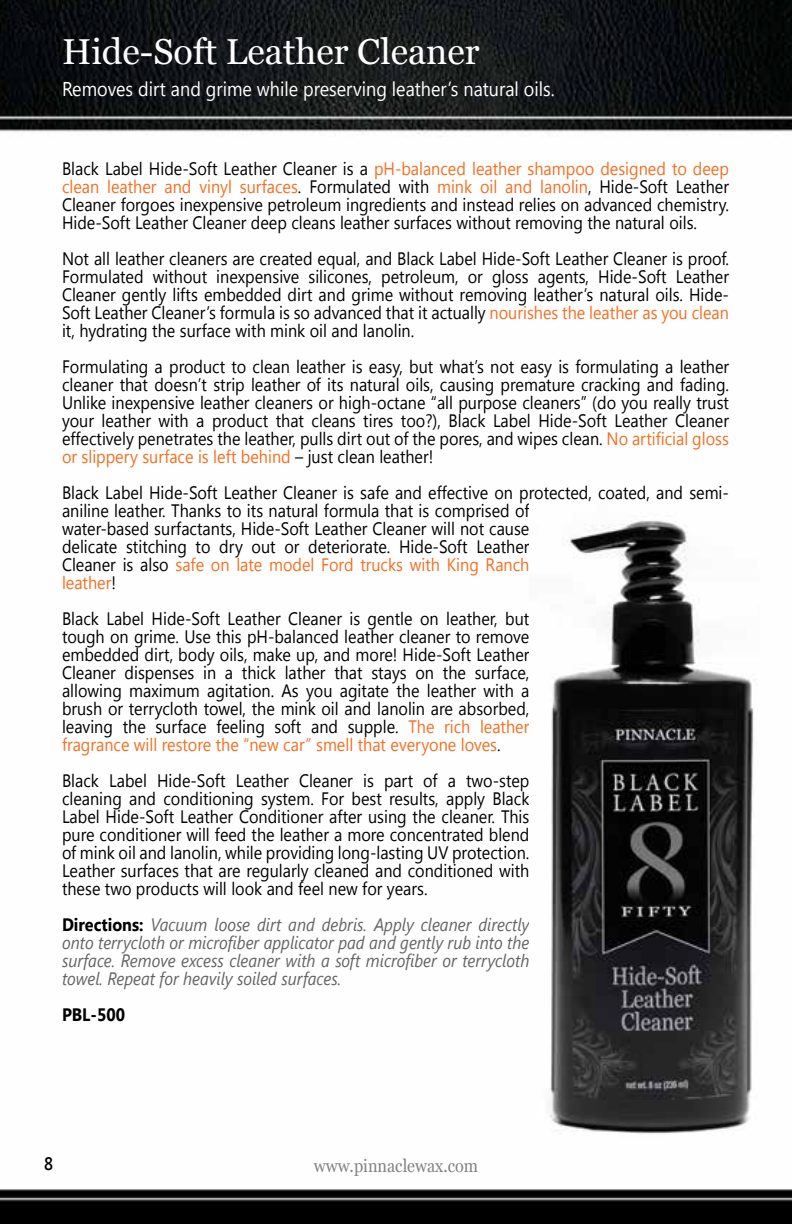
<style>
.page{position:relative;width:792px;height:1224px;background:#fff}
.page>*{position:absolute;margin:0;border:0;box-sizing:border-box;transform-origin:0 0}
.t1{font:36px "Vani";color:#fff}
.t2{font:20px "Segoe UI";color:#fff;scale:.9 1}
.t3{font:18px/18px "Segoe UI";color:#000;text-align:justify;scale:.9 1}
.t4{font:italic 18px/18px "Segoe UI";color:#636466;text-align:justify;scale:.9 1}
.t5{font:18px "Vani";color:#808285;scale:.9 1}
.t6{font:700 18px "Segoe UI";color:#000;scale:.9 1}
.t7{font:600 18px "Segoe UI";color:#000;scale:.9 1}
.s1{color:#f36f21}
.s2{font-weight:700;font-style:normal;color:#000}
</style>
<div class="page">
<img style="left:0;top:0;width:792px;height:1224px">
<img style="left:529px;top:504px;width:231px;height:646px">
<h1 class="t1" style="left:62px;top:31px;width:419px">Hide-Soft Leather Cleaner</h1>
<p class="t2" style="left:62px;top:75px;width:549px">Removes dirt and grime while preserving leather’s natural oils.</p>
<p class="t3" style="left:62px;top:159px;width:743px">Black Label Hide-Soft Leather Cleaner is a <span class="s1">pH-balanced leather shampoo designed to deep clean leather and vinyl surfaces</span>. Formulated with <span class="s1">mink oil and lanolin</span>, Hide-Soft Leather Cleaner forgoes inexpensive petroleum ingredients and instead relies on advanced chemistry.<br>Hide-Soft Leather Cleaner deep cleans leather surfaces without removing the natural oils.</p>
<p class="t3" style="left:62px;top:249px;width:743px">Not all leather cleaners are created equal, and Black Label Hide-Soft Leather Cleaner is proof.<br>Formulated without inexpensive silicones, petroleum, or gloss agents, Hide-Soft Leather Cleaner gently lifts embedded dirt and grime without removing leather’s natural oils. Hide-Soft Leather Cleaner’s formula is so advanced that it actually <span class="s1">nourishes the leather as you clean </span>it, hydrating the surface with mink oil and lanolin.</p>
<p class="t3" style="left:62px;top:357px;width:743px">Formulating a product to clean leather is easy, but what’s not easy is formulating a leather cleaner that doesn’t strip leather of its natural oils, causing premature cracking and fading.<br>Unlike inexpensive leather cleaners or high-octane “all purpose cleaners” (do you really trust your leather with a product that cleans tires too?), Black Label Hide-Soft Leather Cleaner effectively penetrates the leather, pulls dirt out of the pores, and wipes clean. <span class="s1">No artificial gloss or slippery surface is left behind</span> – just clean leather!</p>
<p class="t3" style="left:62px;top:483px;width:743px;text-align:left">Black Label Hide-Soft Leather Cleaner is safe and effective on protected, coated, and semi&shy;aniline leather. Thanks to its natural formula that is comprised of<br>water-based surfactants, Hide-Soft Leather Cleaner will not cause<br>delicate stitching to dry out or deteriorate. Hide-Soft Leather<br>Cleaner is also <span class="s1">safe on late model Ford trucks with King Ranch<br>leather</span>!</p>
<p class="t3" style="left:62px;top:609px;width:521px">Black Label Hide-Soft Leather Cleaner is gentle on leather, but tough on grime. Use this pH-balanced leather cleaner to remove embedded dirt, body oils, make up, and more! Hide-Soft Leather Cleaner dispenses in a thick lather that stays on the surface, allowing maximum agitation. As you agitate the leather with a brush or terrycloth towel, the mink oil and lanolin are absorbed, leaving the surface feeling soft and supple. <span class="s1">The rich leather fragrance will restore the “new car” smell that everyone loves</span>.</p>
<p class="t3" style="left:62px;top:771px;width:521px">Black Label Hide-Soft Leather Cleaner is part of a two-step cleaning and conditioning system. For best results, apply Black Label Hide-Soft Leather Conditioner after using the cleaner. This pure conditioner will feed the leather a more concentrated blend of mink oil and lanolin, while providing long-lasting UV protection.<br>Leather surfaces that are regularly cleaned and conditioned with these two products will look and feel new for years.</p>
<p class="t4" style="left:62px;top:915px;width:521px"><span class="s2">Directions:</span> Vacuum loose dirt and debris. Apply cleaner directly onto terrycloth or microfiber applicator pad and gently rub into the surface. Remove excess cleaner with a soft microfiber or terrycloth towel. Repeat for heavily soiled surfaces.</p>
<p class="t6" style="left:62px;top:1002px;width:72px">PBL-500</p>
<p class="t7" style="left:44px;top:1151px;width:11px">8</p>
<p class="t5" style="left:314px;top:1155px;width:184px">www.pinnaclewax.com</p>
</div>
